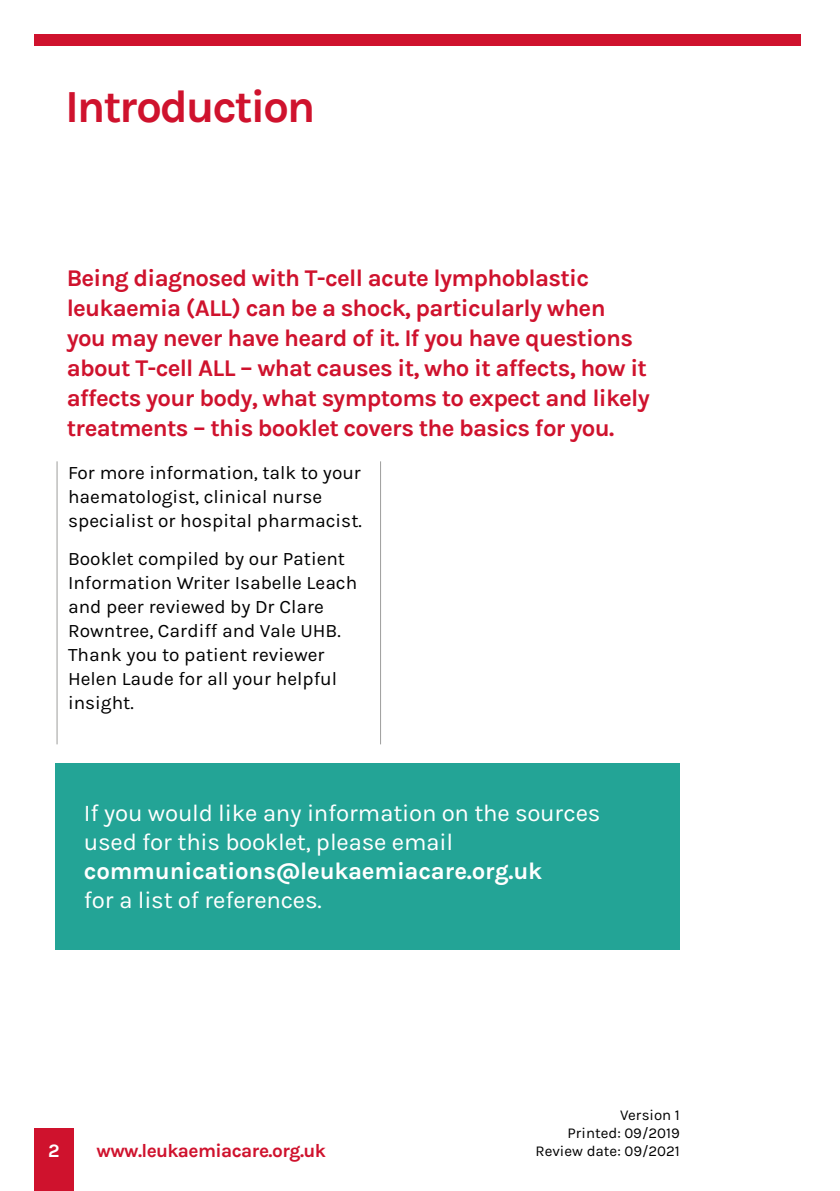
<style>
.page{position:relative;width:840px;height:1191px;background:#fff}
.page>*{position:absolute;margin:0;border:0;box-sizing:border-box;transform-origin:0 0}
.t1{font:700 46px "Karla";letter-spacing:-.05em;color:#cf122d}
.t2{font:700 24px/30px "Karla";letter-spacing:-.03em;color:#cf122d}
.t3{font:24px/28.8px "Karla";letter-spacing:-.01em;color:#fff}
.t4{font:700 24px "Karla";letter-spacing:-.01em;color:#fff}
.t5{font:19px/24px "Karla";color:#000}
.t6{font:700 19px "Karla";letter-spacing:-.03em;color:#cf122d}
.t7{font:700 19px "Karla";color:#fff}
.t8{font:15px/18px "Karla";color:#000;text-align:right}
</style>
<div class="page">
<div style="left:34px;top:1128px;width:40px;height:63px;background:#cf122d"></div>
<div style="left:34px;top:34px;width:765px;height:11px;background:#cf122d"></div>
<hr style="left:57px;top:461px;width:1px;height:283px;background:#9d9d9c">
<hr style="left:380px;top:461px;width:1px;height:283px;background:#9d9d9c">
<div style="left:55px;top:763px;width:624px;height:186px;background:#23a496"></div>
<h1 class="t1" style="left:65px;top:80px;width:252px">Introduction</h1>
<p class="t2" style="left:67px;top:263px;width:584px">Being diagnosed with T-cell acute lymphoblastic leukaemia (ALL) can be a shock, particularly when you may never have heard of it. If you have questions about T-cell ALL – what causes it, who it affects, how it affects your body, what symptoms to expect and likely treatments – this booklet covers the basics for you.</p>
<p class="t5" style="left:68px;top:461px;width:295px">For more information, talk to your haematologist, clinical nurse specialist or hospital pharmacist.</p>
<p class="t5" style="left:68px;top:547px;width:290px">Booklet compiled by our Patient<br>Information Writer Isabelle Leach and peer reviewed by Dr Clare<br>Rowntree, Cardiff and Vale UHB.<br>Thank you to patient reviewer<br>Helen Laude for all your helpful insight.</p>
<p class="t3" style="left:84px;top:799px;width:517px">If you would like any information on the sources used for this booklet, please email</p>
<p class="t4" style="left:84px;top:857px;width:459px">communications@leukaemiacare.org.uk</p>
<p class="t3" style="left:84px;top:885px;width:239px">for a list of references.</p>
<p class="t7" style="left:48px;top:1140px;width:13px">2</p>
<p class="t6" style="left:96px;top:1140px;width:231px">www.leukaemiacare.org.uk</p>
<p class="t8" style="left:535px;top:1106px;width:146px">Version 1<br>Printed: 09/2019<br>Review date: 09/2021</p>
</div>
